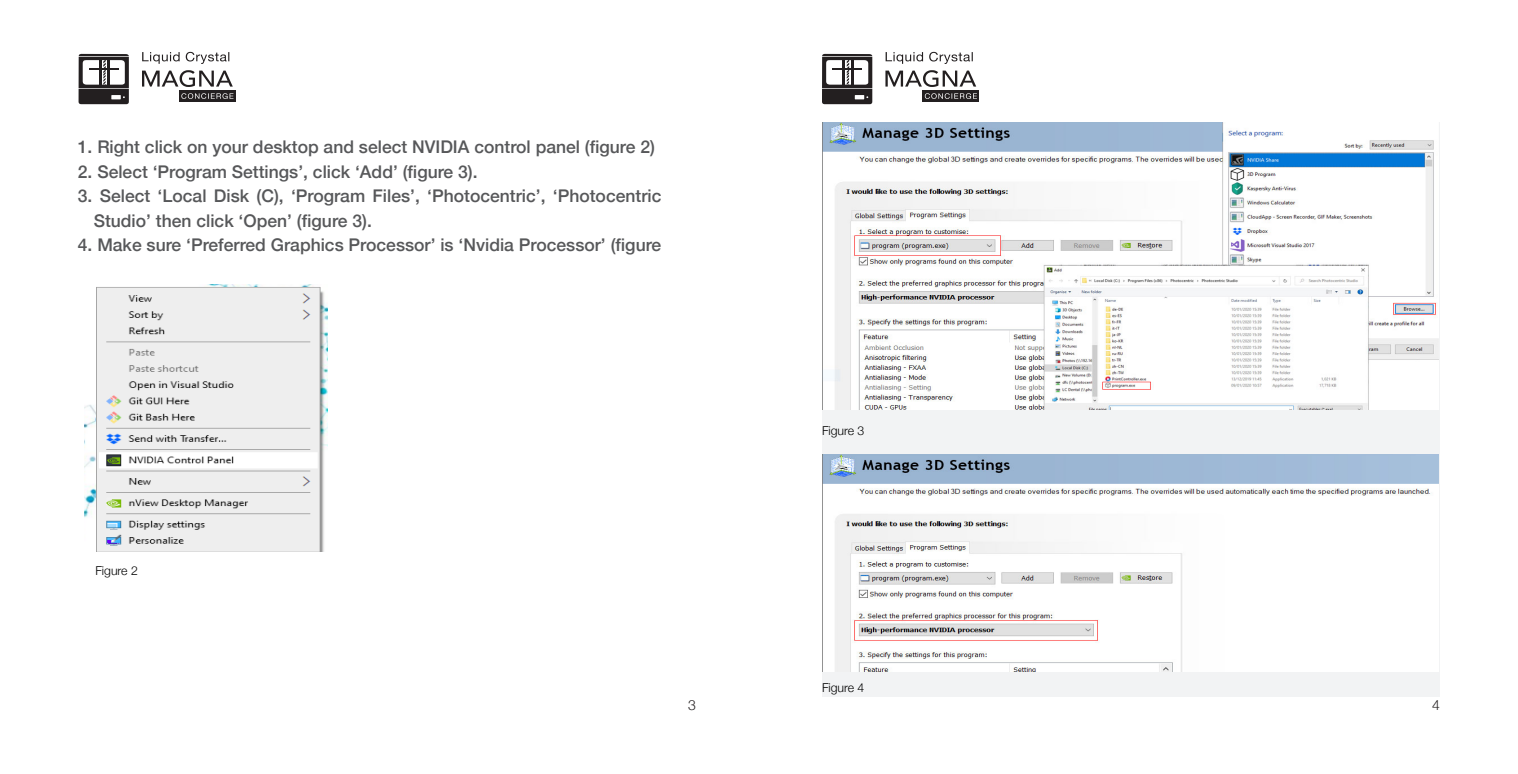
<style>
.page{position:relative;width:1518px;height:774px;background:#fff}
.page>*{position:absolute;margin:0;border:0;box-sizing:border-box;transform-origin:0 0}
.t1{font:500 17.5px/24.5px "Helvetica Neue";color:#57585a}
.t2{font:300 14px "Helvetica Neue";color:#231f20}
.t3{font:300 12.25px "Helvetica Neue";color:#000}
</style>
<div class="page">
<div style="left:822px;top:122px;width:618px;height:575px;background:#f2f3f4"></div>
<div style="left:179px;top:90px;width:57px;height:12px;background:#231f20"></div>
<svg style="left:142px;top:70px;width:91px;height:17px"></svg>
<svg style="left:142px;top:52px;width:87px;height:12px"></svg>
<svg style="left:181px;top:93px;width:52px;height:6px"></svg>
<svg style="left:79px;top:54px;width:50px;height:50px"></svg>
<div style="left:922px;top:90px;width:57px;height:12px;background:#231f20"></div>
<svg style="left:885px;top:70px;width:91px;height:17px"></svg>
<svg style="left:886px;top:52px;width:87px;height:12px"></svg>
<svg style="left:925px;top:93px;width:52px;height:6px"></svg>
<svg style="left:822px;top:54px;width:50px;height:50px"></svg>
<img style="left:84px;top:285px;width:243px;height:266px">
<img style="left:822px;top:122px;width:617px;height:288px">
<img style="left:822px;top:455px;width:616px;height:216px">
<p class="t1" style="left:78px;top:133px;width:579px">1. Right click on your desktop and select NVIDIA control panel (figure 2)</p>
<p class="t1" style="left:78px;top:158px;width:401px">2. Select ‘Program Settings’, click ‘Add’ (figure 3).</p>
<p class="t1" style="left:94px;top:182px;width:569px;text-indent:-16px">3. Select ‘Local Disk (C), ‘Program Files’, ‘Photocentric’, ‘Photocentric<br>Studio’ then click ‘Open’ (figure 3).</p>
<p class="t1" style="left:78px;top:231px;width:585px">4. Make sure ‘Preferred Graphics Processor’ is ‘Nvidia Processor’ (figure</p>
<p class="t3" style="left:95px;top:560px;width:44px">Figure 2</p>
<p class="t3" style="left:822px;top:421px;width:44px">Figure 3</p>
<p class="t3" style="left:822px;top:678px;width:44px">Figure 4</p>
<p class="t2" style="left:688px;top:693px;width:9px">3</p>
<p class="t2" style="left:1432px;top:693px;width:9px">4</p>
</div>
